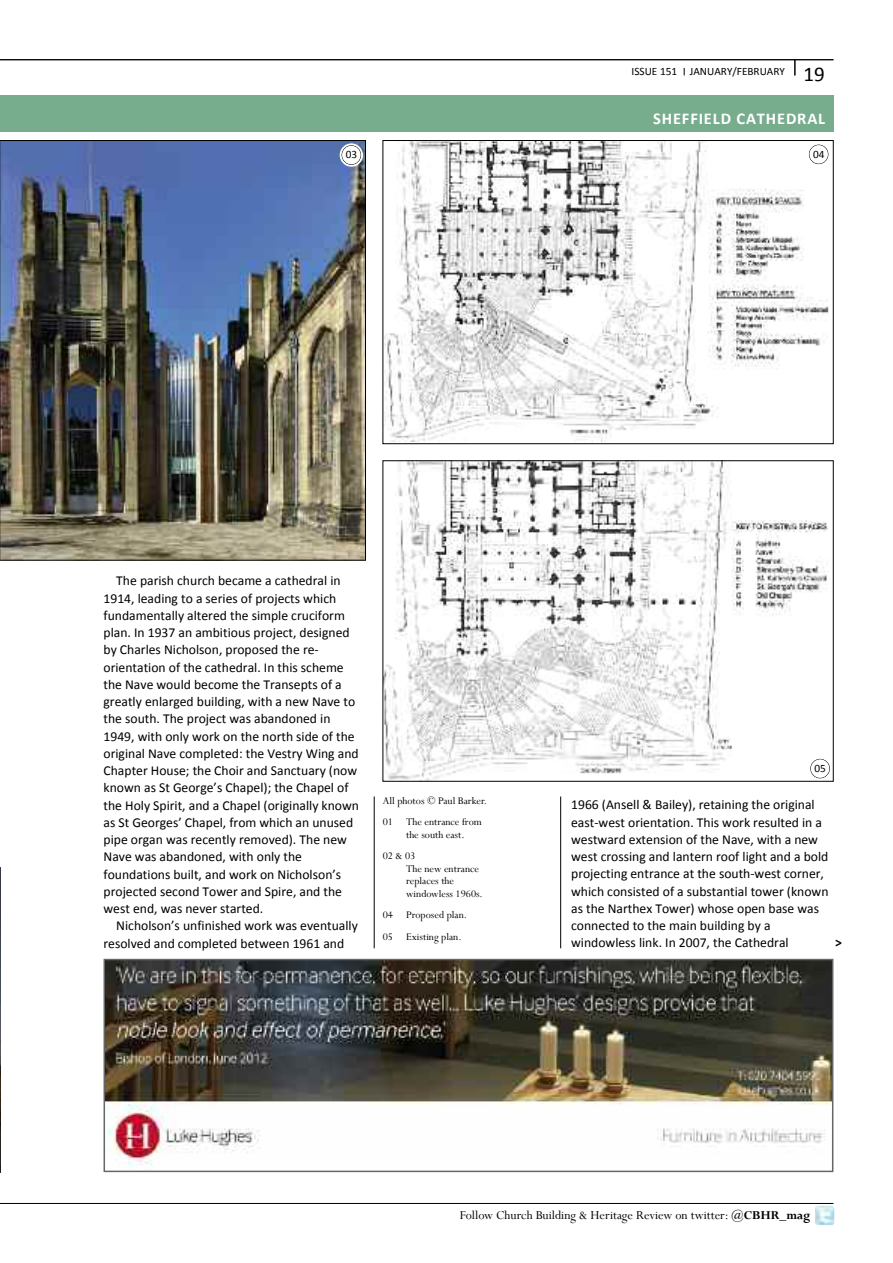
<style>
.page{position:relative;width:893px;height:1263px;background:#fff}
.page>*{position:absolute;margin:0;border:0;box-sizing:border-box;transform-origin:0 0}
.t1{font:21px "Calibri";color:#000}
.t2{font:700 16.5px "Calibri";letter-spacing:.05em;color:#fff}
.t3{font:13.65px/17.2px "Calibri";color:#000}
.t4{font:700 13.65px "Calibri";color:#000}
.t5{font:13.5px "Perpetua";color:#000}
.t6{font:11.25px/21.3px "Perpetua";color:#000}
.t7{font:11.25px "Calibri";color:#000}
.s1{font-weight:700}
</style>
<div class="page">
<hr style="left:0;top:1203px;width:833px;height:1px;background:#000">
<img style="left:815px;top:1206px;width:19px;height:19px">
<div style="left:0;top:96px;width:833px;height:36px;background:#77ad8c"></div>
<hr style="left:0;top:59px;width:833px;height:1px;background:#000">
<svg style="left:795px;top:60px;width:1px;height:15px"></svg>
<img style="left:385px;top:462px;width:443px;height:317px">
<hr style="left:560px;top:796px;width:1px;height:152px;background:#000">
<img style="left:385px;top:142px;width:444px;height:299px">
<div style="left:383px;top:140px;width:450px;height:304px;border:1px solid #000"></div>
<svg style="left:0;top:867px;width:1px;height:305px"></svg>
<img style="left:107px;top:962px;width:723px;height:205px">
<div style="left:104px;top:959px;width:729px;height:213px;border:2px solid #666"></div>
<img style="left:2px;top:142px;width:362px;height:416px">
<div style="left:0;top:140px;width:366px;height:420px;border:1px solid #000"></div>
<hr style="left:374px;top:796px;width:1px;height:152px;background:#000">
<svg style="left:340px;top:143px;width:23px;height:24px"></svg>
<div style="left:342px;top:145px;width:19px;height:20px;background:#fff;border-radius:50%"></div>
<div style="left:342px;top:145px;width:19px;height:20px;border:1px solid #000;border-radius:50%"></div>
<svg style="left:807px;top:143px;width:23px;height:23px"></svg>
<div style="left:809px;top:145px;width:19px;height:19px;background:#fff;border-radius:50%"></div>
<div style="left:809px;top:145px;width:19px;height:19px;border:1px solid #000;border-radius:50%"></div>
<svg style="left:808px;top:757px;width:24px;height:23px"></svg>
<div style="left:810px;top:759px;width:20px;height:19px;background:#fff;border-radius:50%"></div>
<div style="left:810px;top:759px;width:20px;height:19px;border:1px solid #000;border-radius:50%"></div>
<p class="t7" style="left:632px;top:65px;width:155px">ISSUE 151 JANUARY/FEBRUARY</p>
<p class="t1" style="left:804px;top:61px;width:23px">19</p>
<p class="t2" style="left:801px;top:108px;width:26px">???</p>
<p class="t2" style="left:653px;top:108px;width:174px">SHEFFIELD CATHEDRAL</p>
<p class="t7" style="left:346px;top:148px;width:13px">03</p>
<p class="t7" style="left:813px;top:147px;width:13px">04</p>
<p class="t3" style="left:116px;top:572px;width:226px">The parish church became a cathedral in</p>
<p class="t3" style="left:104px;top:589px;width:234px">1914, leading to a series of projects which</p>
<p class="t3" style="left:104px;top:606px;width:243px">fundamentally altered the simple cruciform</p>
<p class="t3" style="left:104px;top:624px;width:248px">plan. In 1937 an ambitious project, designed</p>
<p class="t3" style="left:104px;top:641px;width:217px">by Charles Nicholson, proposed the re-</p>
<p class="t3" style="left:104px;top:658px;width:242px">orientation of the cathedral. In this scheme</p>
<p class="t3" style="left:104px;top:675px;width:240px">the Nave would become the Transepts of a</p>
<p class="t3" style="left:104px;top:693px;width:253px">greatly enlarged building, with a new Nave to</p>
<p class="t3" style="left:104px;top:710px;width:228px">the south. The project was abandoned in</p>
<p class="t3" style="left:104px;top:727px;width:253px">1949, with only work on the north side of the</p>
<p class="t3" style="left:104px;top:744px;width:257px">original Nave completed: the Vestry Wing and</p>
<p class="t3" style="left:104px;top:762px;width:255px">Chapter House; the Choir and Sanctuary (now</p>
<p class="t3" style="left:104px;top:779px;width:247px">known as St George’s Chapel); the Chapel of</p>
<p class="t3" style="left:104px;top:796px;width:257px">the Holy Spirit, and a Chapel (originally known</p>
<p class="t3" style="left:104px;top:813px;width:251px">as St Georges’ Chapel, from which an unused</p>
<p class="t3" style="left:104px;top:831px;width:245px">pipe organ was recently removed). The new</p>
<p class="t3" style="left:104px;top:848px;width:200px">Nave was abandoned, with only the</p>
<p class="t3" style="left:104px;top:865px;width:239px">foundations built, and work on Nicholson’s</p>
<p class="t3" style="left:104px;top:882px;width:240px">projected second Tower and Spire, and the</p>
<p class="t3" style="left:104px;top:900px;width:161px">west end, was never started.</p>
<p class="t3" style="left:116px;top:917px;width:243px">Nicholson’s unfinished work was eventually</p>
<p class="t3" style="left:104px;top:934px;width:242px">resolved and completed between 1961 and</p>
<p class="t6" style="left:383px;top:790px;width:106px">all photos © Paul Barker.<br>01 the entrance from</p>
<p class="t6" style="left:383px;top:824px;width:84px;text-indent:23px">the south east.<br>02 &amp; 03</p>
<p class="t6" style="left:406px;top:862px;width:78px;line-height:12.8px">the new entrance replaces the windowless 1960s.</p>
<p class="t6" style="left:383px;top:905px;width:86px">04 Proposed plan.<br>05 existing plan.</p>
<p class="t7" style="left:814px;top:761px;width:13px">05</p>
<p class="t3" style="left:571px;top:796px;width:259px">1966 (Ansell &amp; Bailey), retaining the original east-west orientation. This work resulted in a westward extension of the Nave, with a new west crossing and lantern roof light and a bold projecting entrance at the south-west corner, which consisted of a substantial tower (known as the Narthex Tower) whose open base was connected to the main building by a windowless link. In 2007, the Cathedral</p>
<p class="t4" style="left:835px;top:934px;width:8px">&gt;</p>
<p class="t5" style="left:460px;top:1208px;width:352px">follow Church Building &amp; heritage review on twitter: <span class="s1">@CBHR_mag</span></p>
</div>
